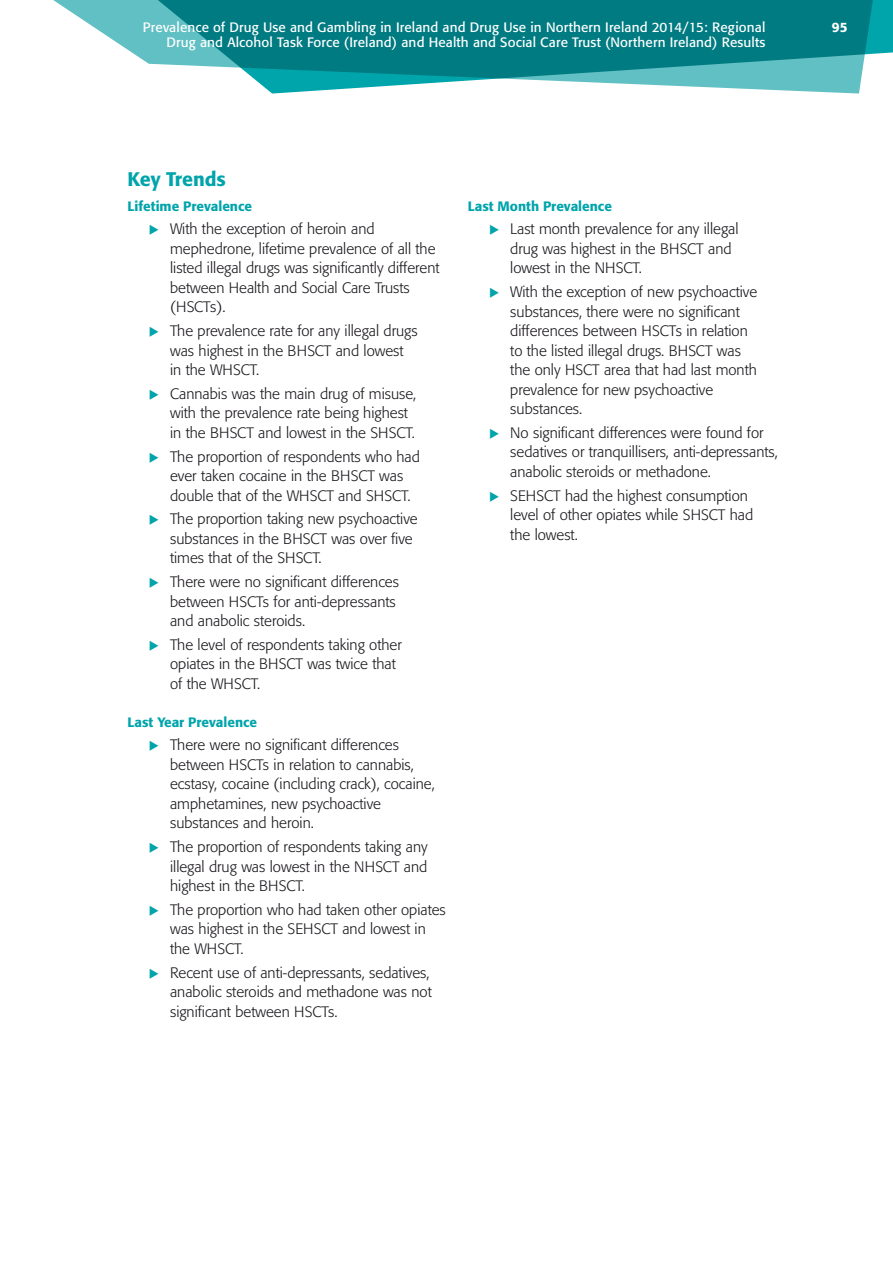
<style>
.page{position:relative;width:893px;height:1263px;background:#fff}
.page>*{position:absolute;margin:0;border:0;box-sizing:border-box;transform-origin:0 0}
.Head_1{font:500 19.5px "Formata";color:#00a4ab}
.Ind1_1{font:300 15px/19.5px "Formata";color:#1a171c}
.Ind1_2{font:300 15px/19.5px "Formata";color:#1a171c}
.t1{font:13.5px "Formata";letter-spacing:.01em;color:#fff}
.Head_2{font:500 13.5px "Formata";color:#00a4ab}
.Head_2_0B4{font:500 13.5px "Formata";color:#00a4ab}
.PgFolio{font:500 13.5px "Formata";color:#fff}
.s1{color:#00a4ab}
</style>
<div class="page">
<svg style="left:53px;top:0;width:79px;height:53px"></svg>
<svg style="left:132px;top:0;width:761px;height:94px;background:#319a9f"></svg>
<p class="t1" style="left:143px;top:19px;width:624px">Prevalence of Drug Use and Gambling in Ireland and Drug Use in Northern Ireland 2014/15: Regional</p>
<p class="PgFolio" style="left:832px;top:19px;width:17px">95</p>
<p class="t1" style="left:167px;top:34px;width:600px">Drug and Alcohol Task Force (Ireland) and Health and Social Care Trust (Northern Ireland) Results</p>
<p class="Head_1" style="left:128px;top:167px;width:100px">Key Trends</p>
<p class="Head_2_0B4" style="left:128px;top:198px;width:126px">Lifetime Prevalence</p>
<p class="Ind1_1" style="left:170px;top:219px;width:271px;text-indent:-21px"><span class="s1">◆</span> With the exception of heroin and mephedrone, lifetime prevalence of all the listed illegal drugs was significantly different between Health and Social Care Trusts (HSCTs).</p>
<p class="Ind1_1" style="left:170px;top:321px;width:249px;text-indent:-21px"><span class="s1">◆</span> The prevalence rate for any illegal drugs was highest in the BHSCT and lowest in the WHSCT.</p>
<p class="Ind1_1" style="left:170px;top:384px;width:248px;text-indent:-21px"><span class="s1">◆</span> Cannabis was the main drug of misuse, with the prevalence rate being highest in the BHSCT and lowest in the SHSCT.</p>
<p class="Ind1_1" style="left:170px;top:447px;width:251px;text-indent:-21px"><span class="s1">◆</span> The proportion of respondents who had ever taken cocaine in the BHSCT was double that of the WHSCT and SHSCT.</p>
<p class="Ind1_1" style="left:170px;top:509px;width:249px;text-indent:-21px"><span class="s1">◆</span> The proportion taking new psychoactive substances in the BHSCT was over five times that of the SHSCT.</p>
<p class="Ind1_1" style="left:170px;top:572px;width:230px;text-indent:-21px"><span class="s1">◆</span> There were no significant differences between HSCTs for anti-depressants and anabolic steroids.</p>
<p class="Ind1_2" style="left:170px;top:635px;width:233px;text-indent:-21px"><span class="s1">◆</span> The level of respondents taking other opiates in the BHSCT was twice that of the WHSCT.</p>
<p class="Head_2" style="left:128px;top:714px;width:131px">Last Year Prevalence</p>
<p class="Ind1_1" style="left:170px;top:735px;width:266px;text-indent:-21px"><span class="s1">◆</span> There were no significant differences between HSCTs in relation to cannabis, ecstasy, cocaine (including crack), cocaine, amphetamines, new psychoactive substances and heroin.</p>
<p class="Ind1_1" style="left:170px;top:837px;width:259px;text-align:justify;text-indent:-21px"><span class="s1">◆</span> The proportion of respondents taking any illegal drug was lowest in the NHSCT and highest in the BHSCT.</p>
<p class="Ind1_1" style="left:170px;top:900px;width:277px;text-indent:-21px"><span class="s1">◆</span> The proportion who had taken other opiates was highest in the SEHSCT and lowest in the WHSCT.</p>
<p class="Ind1_2" style="left:170px;top:963px;width:263px;text-indent:-21px"><span class="s1">◆</span> Recent use of anti-depressants, sedatives, anabolic steroids and methadone was not significant between HSCTs.</p>
<p class="Head_2" style="left:468px;top:198px;width:146px">Last Month Prevalence</p>
<p class="Ind1_1" style="left:510px;top:219px;width:230px;text-indent:-21px"><span class="s1">◆</span> Last month prevalence for any illegal drug was highest in the BHSCT and lowest in the NHSCT.</p>
<p class="Ind1_1" style="left:510px;top:282px;width:249px;text-indent:-21px"><span class="s1">◆</span> With the exception of new psychoactive substances, there were no significant differences between HSCTs in relation to the listed illegal drugs. BHSCT was the only HSCT area that had last month prevalence for new psychoactive substances.</p>
<p class="Ind1_1" style="left:510px;top:423px;width:269px;text-indent:-21px"><span class="s1">◆</span> No significant differences were found for sedatives or tranquillisers, anti-depressants, anabolic steroids or methadone.</p>
<p class="Ind1_2" style="left:510px;top:486px;width:244px;text-indent:-21px"><span class="s1">◆</span> SEHSCT had the highest consumption level of other opiates while SHSCT had the lowest.</p>
</div>
